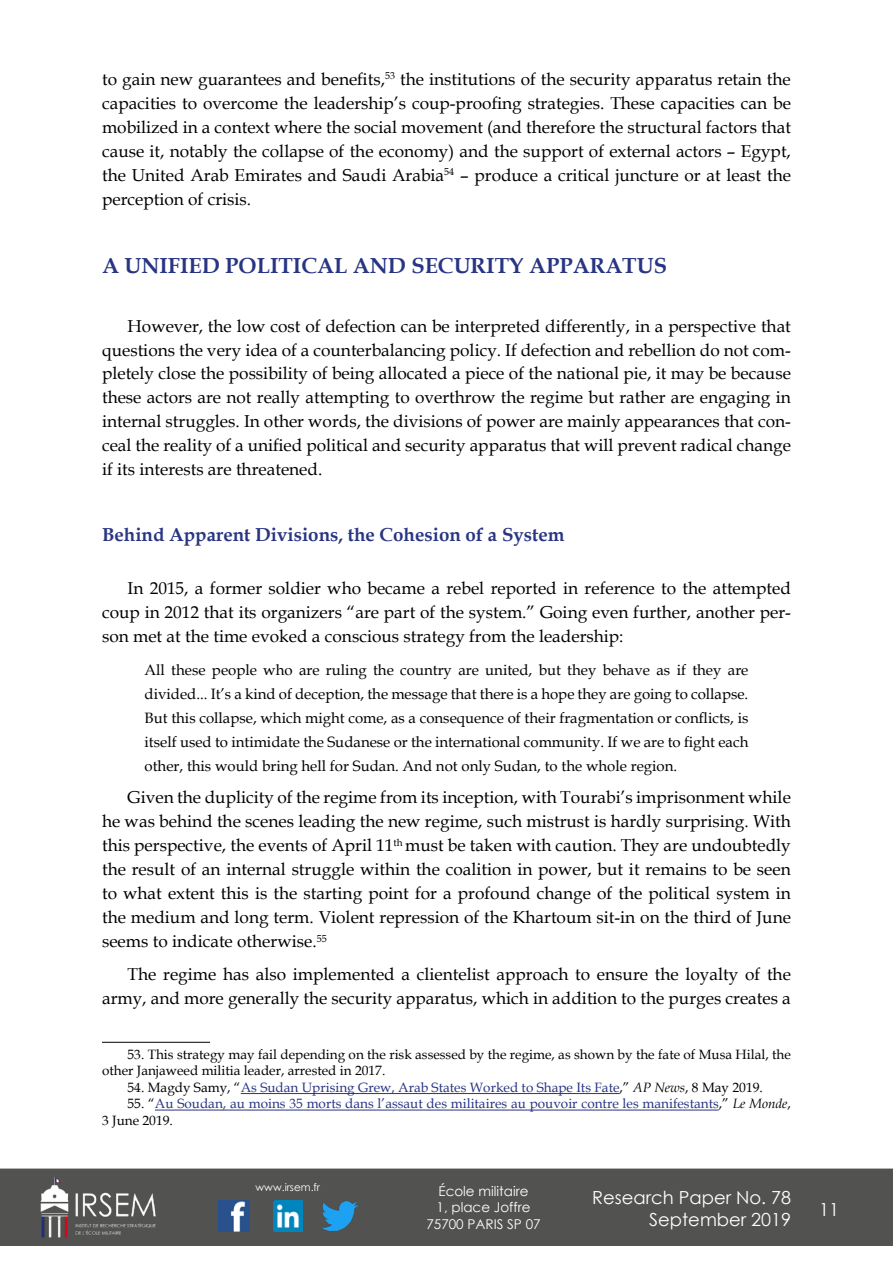
<style>
.page{position:relative;width:893px;height:1263px;background:#fff}
.page>*{position:absolute;margin:0;border:0;box-sizing:border-box;transform-origin:0 0}
.t1{font:700 21.75px "Book Antiqua";color:#283583}
.t2{font:700 18.75px "Book Antiqua";color:#283583}
.t3{font:18px/21.6px "Century Gothic";color:#fff;text-align:right}
.t4{font:17.25px/24px "Book Antiqua";color:#000;text-align:justify}
.t5{font:15px/24px "Book Antiqua";color:#000;text-align:justify}
.t6{font:13.5px/16.5px "Book Antiqua";color:#283583}
.t7{font:13.5px/16.5px "Book Antiqua";color:#000}
.t8{font:13.5px/16.2px "Century Gothic";color:#fff;text-align:center}
.t9{font:10.5px "Century Gothic";color:#fff}
.s1{color:#000}
.s2{font-style:italic;color:#000}
</style>
<div class="page">
<div style="left:0;top:1168px;width:893px;height:78px;background:#525251;border:2px solid #525251"></div>
<img style="left:39px;top:1169px;width:117px;height:76px">
<img style="left:322px;top:1201px;width:36px;height:30px">
<img style="left:218px;top:1200px;width:31px;height:32px">
<img style="left:274px;top:1200px;width:28px;height:32px">
<hr style="left:102px;top:1042px;width:108px;height:1px;background:#000">
<hr style="left:241px;top:1093px;width:379px;height:1px;background:#283583">
<hr style="left:155px;top:1110px;width:564px;height:1px;background:#283583">
<p class="t4" style="left:102px;top:67px;width:690px">to gain new guarantees and benefits,<sup>53</sup> the institutions of the security apparatus retain the capacities to overcome the leadership’s coup-proofing strategies. These capacities can be mobilized in a context where the social movement (and therefore the structural factors that cause it, notably the collapse of the economy) and the support of external actors – Egypt, the United Arab Emirates and Saudi Arabia<sup>54</sup> – produce a critical juncture or at least the perception of crisis.</p>
<p class="t1" style="left:102px;top:251px;width:566px">A UNIFIED POLITICAL AND SECURITY APPARATUS</p>
<p class="t4" style="left:102px;top:313px;width:690px;text-indent:26px">However, the low cost of defection can be interpreted differently, in a perspective that questions the very idea of a counterbalancing policy. If defection and rebellion do not com&shy;pletely close the possibility of being allocated a piece of the national pie, it may be because these actors are not really attempting to overthrow the regime but rather are engaging in internal struggles. In other words, the divisions of power are mainly appearances that con&shy;ceal the reality of a unified political and security apparatus that will prevent radical change if its interests are threatened.</p>
<p class="t2" style="left:102px;top:521px;width:464px">Behind Apparent Divisions, the Cohesion of a System</p>
<p class="t4" style="left:102px;top:576px;width:690px;text-indent:26px">In 2015, a former soldier who became a rebel reported in reference to the attempted coup in 2012 that its organizers “are part of the system.” Going even further, another per&shy;son met at the time evoked a conscious strategy from the leadership:</p>
<p class="t5" style="left:145px;top:657px;width:605px">All these people who are ruling the country are united, but they behave as if they are divided... It’s a kind of deception, the message that there is a hope they are going to collapse.<br>But this collapse, which might come, as a consequence of their fragmentation or conflicts, is itself used to intimidate the Sudanese or the international community. If we are to fight each other, this would bring hell for Sudan. And not only Sudan, to the whole region.</p>
<p class="t4" style="left:102px;top:785px;width:690px;text-indent:26px">Given the duplicity of the regime from its inception, with Tourabi’s imprisonment while he was behind the scenes leading the new regime, such mistrust is hardly surprising. With this perspective, the events of April 11<sup>th</sup> must be taken with caution. They are undoubtedly the result of an internal struggle within the coalition in power, but it remains to be seen to what extent this is the starting point for a profound change of the political system in the medium and long term. Violent repression of the Khartoum sit-in on the third of June seems to indicate otherwise.<sup>55</sup></p>
<p class="t4" style="left:102px;top:962px;width:690px;text-align:right">The regime has also implemented a clientelist approach to ensure the loyalty of the army, and more generally the security apparatus, which in addition to the purges creates a</p>
<p class="t7" style="left:102px;top:1046px;width:690px;text-indent:26px">53. This strategy may fail depending on the risk assessed by the regime, as shown by the fate of Musa Hilal, the other Janjaweed militia leader, arrested in 2017.</p>
<p class="t6" style="left:128px;top:1079px;width:637px"><span class="s1">54. Magdy Samy, “</span>As Sudan Uprising Grew, Arab States Worked to Shape Its Fate<span class="s1">,”</span> <span class="s2">AP News</span><span class="s1">, 8 May 2019.</span></p>
<p class="t6" style="left:102px;top:1095px;width:690px;text-indent:26px"><span class="s1">55. “</span>Au Soudan, au moins 35 morts dans l’assaut des militaires au pouvoir contre les manifestants<span class="s1">,”</span> <span class="s2">Le Monde</span><span class="s1">,<br>3 June 2019.</span></p>
<p class="t9" style="left:256px;top:1179px;width:66px">www.irsem.fr</p>
<p class="t8" style="left:426px;top:1183px;width:116px">École militaire<br>1, place Joffre<br>75700 PARIS SP 07</p>
<p class="t3" style="left:592px;top:1186px;width:200px">Research Paper No. 78<br>September 2019</p>
<p class="t3" style="left:819px;top:1198px;width:21px">11</p>
</div>
